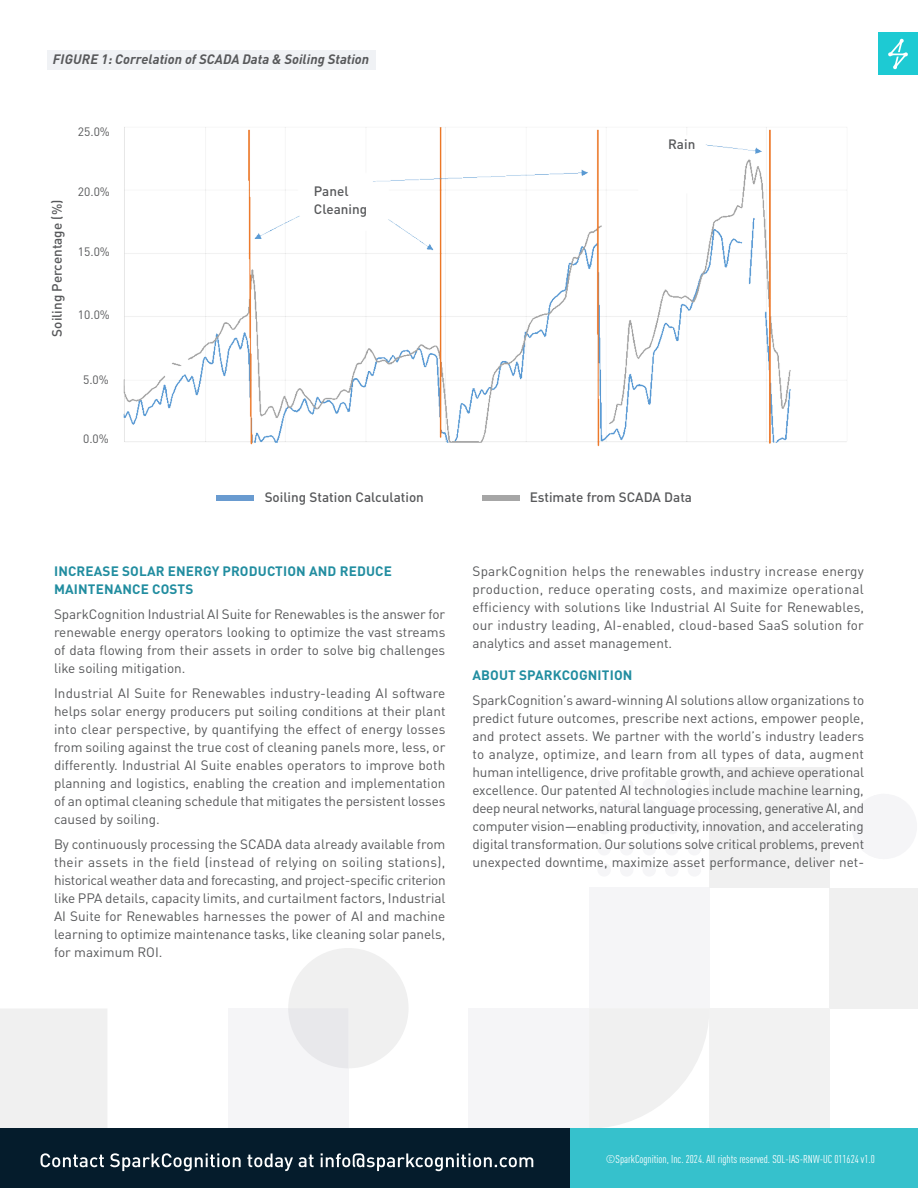
<style>
.page{position:relative;width:918px;height:1188px;background:#fff}
.page>*{position:absolute;margin:0;border:0;box-sizing:border-box;transform-origin:0 0}
.t1{font:13.5px/18px "DINOT";color:#57585a;text-align:justify}
.t2{font:500 13.5px "DINOT";color:#57585a}
.t3{font:700 13.5px/18px "DINOT";letter-spacing:.01em;color:#218da0}
.Figure_Style{font:italic 700 13.5px "DINOT";color:#57585a}
.t4{font:12px "DINOT";color:#57585a}
.Copyright_Style{font:condensed 11.25px "DINOT";color:#fff}
</style>
<div class="page">
<div style="left:830px;top:888px;width:88px;height:120px;background:#f0f0f0"></div>
<div style="left:589px;top:888px;width:120px;height:120px;background:#f5f5f7"></div>
<div style="left:709px;top:767px;width:121px;height:121px;background:#f0f0f0"></div>
<div style="left:597px;top:779px;width:14px;height:13px;background:#f5f5f7;border-radius:50%"></div>
<div style="left:620px;top:779px;width:13px;height:13px;background:#f5f5f7;border-radius:50%"></div>
<div style="left:643px;top:779px;width:13px;height:13px;background:#f5f5f7;border-radius:50%"></div>
<div style="left:665px;top:779px;width:14px;height:13px;background:#f5f5f7;border-radius:50%"></div>
<div style="left:688px;top:779px;width:13px;height:13px;background:#f5f5f7;border-radius:50%"></div>
<div style="left:597px;top:800px;width:14px;height:13px;background:#f5f5f7;border-radius:50%"></div>
<div style="left:620px;top:800px;width:13px;height:13px;background:#f5f5f7;border-radius:50%"></div>
<div style="left:643px;top:800px;width:13px;height:13px;background:#f5f5f7;border-radius:50%"></div>
<div style="left:665px;top:800px;width:14px;height:13px;background:#f5f5f7;border-radius:50%"></div>
<div style="left:688px;top:800px;width:13px;height:13px;background:#f5f5f7;border-radius:50%"></div>
<div style="left:597px;top:821px;width:14px;height:13px;background:#f5f5f7;border-radius:50%"></div>
<div style="left:620px;top:821px;width:13px;height:13px;background:#f5f5f7;border-radius:50%"></div>
<div style="left:643px;top:821px;width:13px;height:13px;background:#f5f5f7;border-radius:50%"></div>
<div style="left:665px;top:821px;width:14px;height:13px;background:#f5f5f7;border-radius:50%"></div>
<div style="left:688px;top:821px;width:13px;height:13px;background:#f5f5f7;border-radius:50%"></div>
<div style="left:597px;top:842px;width:14px;height:13px;background:#f5f5f7;border-radius:50%"></div>
<div style="left:620px;top:842px;width:13px;height:13px;background:#f5f5f7;border-radius:50%"></div>
<div style="left:643px;top:842px;width:13px;height:13px;background:#f5f5f7;border-radius:50%"></div>
<div style="left:665px;top:842px;width:14px;height:13px;background:#f5f5f7;border-radius:50%"></div>
<div style="left:688px;top:842px;width:13px;height:13px;background:#f5f5f7;border-radius:50%"></div>
<div style="left:597px;top:863px;width:14px;height:14px;background:#f5f5f7;border-radius:50%"></div>
<div style="left:620px;top:863px;width:13px;height:14px;background:#f5f5f7;border-radius:50%"></div>
<div style="left:643px;top:863px;width:13px;height:14px;background:#f5f5f7;border-radius:50%"></div>
<div style="left:665px;top:863px;width:14px;height:14px;background:#f5f5f7;border-radius:50%"></div>
<div style="left:688px;top:863px;width:13px;height:14px;background:#f5f5f7;border-radius:50%"></div>
<div style="left:852px;top:794px;width:65px;height:65px;background:#f5f5f7;border-radius:50%"></div>
<img style="left:123px;top:127px;width:724px;height:320px">
<div style="left:216px;top:496px;width:38px;height:5px;background:#699bd0"></div>
<div style="left:482px;top:496px;width:38px;height:5px;background:#a6a6a6"></div>
<div style="left:878px;top:33px;width:40px;height:42px;background:#1dcad3"></div>
<svg style="left:888px;top:39px;width:20px;height:30px"></svg>
<div style="left:570px;top:1129px;width:348px;height:59px;background:#36c1cc"></div>
<svg style="left:0;top:948px;width:910px;height:240px"></svg>
<div style="left:47px;top:50px;width:329px;height:19px;background:#f0f2f5"></div>
<p class="Figure_Style" style="left:53px;top:49px;width:318px">FIGURE 1: Correlation of SCADA Data &amp; Soiling Station</p>
<p class="t4" style="left:78px;top:123px;width:34px">25.0%</p>
<p class="t2" style="left:46px;top:337px;width:138px;rotate:-90deg">Soiling Percentage (%)</p>
<p class="t4" style="left:78px;top:182px;width:34px">20.0%</p>
<p class="t4" style="left:78px;top:243px;width:34px">15.0%</p>
<p class="t4" style="left:78px;top:305px;width:34px">10.0%</p>
<p class="t4" style="left:83px;top:371px;width:27px">5.0%</p>
<p class="t4" style="left:83px;top:430px;width:27px">0.0%</p>
<p class="t2" style="left:314px;top:181px;width:36px">Panel</p>
<p class="t2" style="left:314px;top:199px;width:55px">Cleaning</p>
<p class="t2" style="left:668px;top:133px;width:29px">Rain</p>
<p class="t2" style="left:265px;top:487px;width:161px">Soiling Station Calculation</p>
<p class="t2" style="left:530px;top:487px;width:164px">Estimate from SCADA Data</p>
<p class="t3" style="left:54px;top:561px;width:339px">INCREASE SOLAR ENERGY PRODUCTION AND REDUCE<br>MAINTENANCE COSTS</p>
<p class="t1" style="left:54px;top:604px;width:393px">SparkCognition Industrial AI Suite for Renewables is the answer for renewable energy operators looking to optimize the vast streams of data flowing from their assets in order to solve big challenges like soiling mitigation.</p>
<p class="t1" style="left:54px;top:683px;width:393px">Industrial AI Suite for Renewables industry-leading AI software helps solar energy producers put soiling conditions at their plant into clear perspective, by quantifying the effect of energy losses from soiling against the true cost of cleaning panels more, less, or differently. Industrial AI Suite enables operators to improve both planning and logistics, enabling the creation and implementation of an optimal cleaning schedule that mitigates the persistent losses caused by soiling.</p>
<p class="t1" style="left:54px;top:834px;width:393px">By continuously processing the SCADA data already available from their assets in the field (instead of relying on soiling stations), historical weather data and forecasting, and project-specific criterion like PPA details, capacity limits, and curtailment factors, Industrial AI Suite for Renewables harnesses the power of AI and machine learning to optimize maintenance tasks, like cleaning solar panels, for maximum ROI.</p>
<p class="t1" style="left:472px;top:561px;width:393px">SparkCognition helps the renewables industry increase energy production, reduce operating costs, and maximize operational efficiency with solutions like Industrial AI Suite for Renewables, our industry leading, AI-enabled, cloud-based SaaS solution for analytics and asset management.</p>
<p class="t3" style="left:473px;top:665px;width:161px">ABOUT SPARKCOGNITION</p>
<p class="t1" style="left:472px;top:690px;width:393px">SparkCognition’s award-winning AI solutions allow organizations to predict future outcomes, prescribe next actions, empower people, and protect assets. We partner with the world’s industry leaders to analyze, optimize, and learn from all types of data, augment human intelligence, drive profitable growth, and achieve operational excellence. Our patented AI technologies include machine learning, deep neural networks, natural language processing, generative AI, and computer vision—enabling productivity, innovation, and accelerating digital transformation. Our solutions solve critical problems, prevent unexpected downtime, maximize asset performance, deliver net-</p>
<p class="Copyright_Style" style="left:606px;top:1152px;width:270px">©SparkCognition, Inc. 2024. All rights reserved. SOL-IAS-RNW-UC 011624 v1.0</p>
</div>
